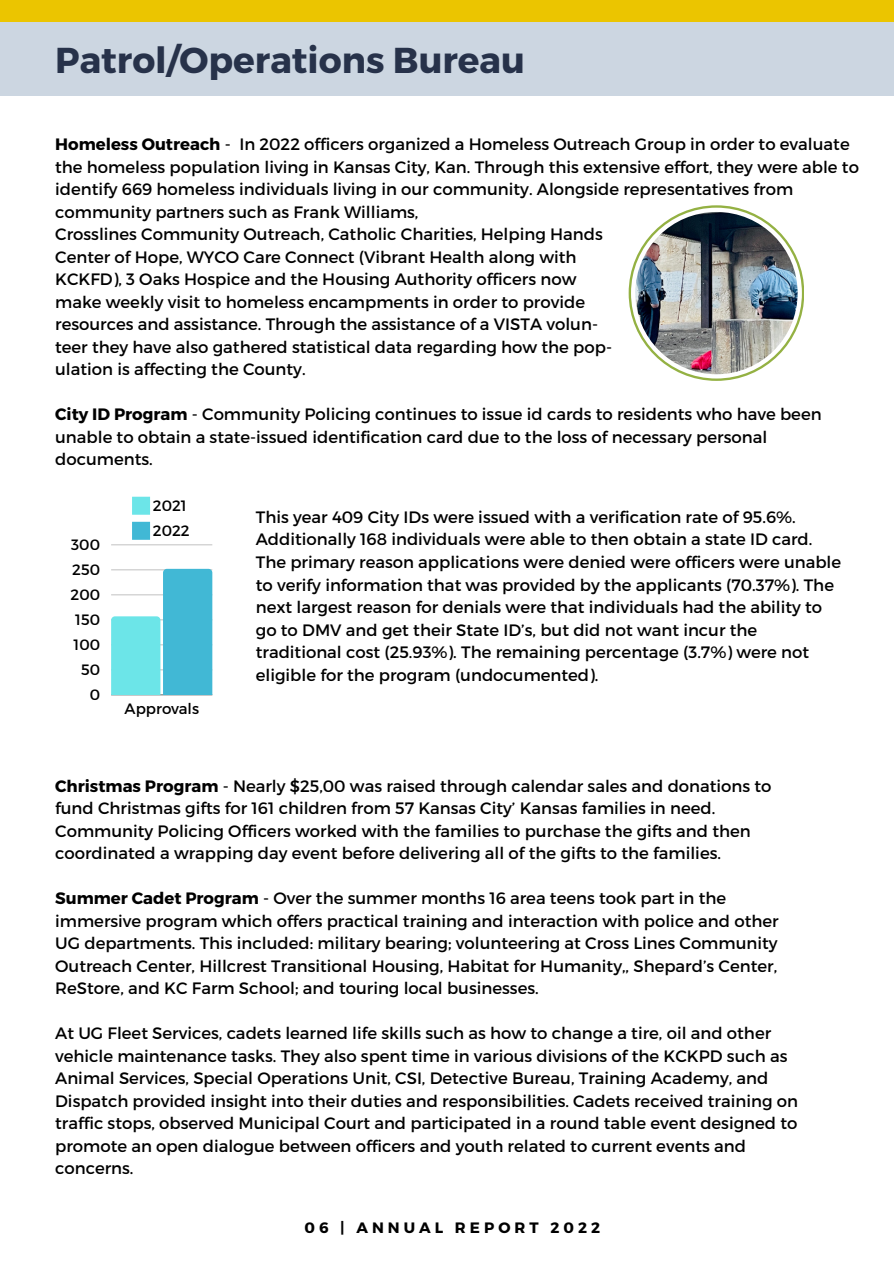
<style>
.page{position:relative;width:894px;height:1264px;background:#fff}
.page>*{position:absolute;margin:0;border:0;box-sizing:border-box;transform-origin:0 0}
.t1{font:700 36px "Montserrat";color:#27324a}
.t2{font:16.5px/22.5px "Montserrat";color:#000}
.t3{font:15px/25px "Montserrat";color:#000}
.t4{font:700 15px "Montserrat";letter-spacing:.27em;color:#000}
.s1{font-weight:700}
</style>
<div class="page">
<div style="left:0;top:0;width:893px;height:95px;background:#ebc500"></div>
<div style="left:0;top:22px;width:893px;height:73px;background:#ccd6e1"></div>
<svg style="left:628px;top:205px;width:176px;height:176px"></svg>
<svg style="left:630px;top:208px;width:171px;height:170px"></svg>
<img style="left:635px;top:212px;width:162px;height:162px;border-radius:50%">
<div style="left:132px;top:496px;width:18px;height:18px;background:#6ce5e8"></div>
<div style="left:132px;top:522px;width:18px;height:18px;background:#41b8d5"></div>
<hr style="left:111px;top:544px;width:101px;height:1px;background:#d5d5d5">
<svg style="left:111px;top:569px;width:101px;height:126px"></svg>
<p class="t1" style="left:55px;top:37px;width:471px">Patrol/Operations Bureau</p>
<p class="t2" style="left:55px;top:132px;width:805px"><span class="s1">Homeless Outreach</span> - In 2022 officers organized a Homeless Outreach Group in order to evaluate the homeless population living in Kansas City, Kan. Through this extensive effort, they were able to identify 669 homeless individuals living in our community. Alongside representatives from community partners such as Frank Williams,</p>
<p class="t2" style="left:55px;top:222px;width:549px">Crosslines Community Outreach, Catholic Charities, Helping Hands</p>
<p class="t2" style="left:55px;top:245px;width:523px">Center of Hope, WYCO Care Connect (Vibrant Health along with</p>
<p class="t2" style="left:55px;top:267px;width:522px">KCKFD), 3 Oaks Hospice and the Housing Authority officers now</p>
<p class="t2" style="left:55px;top:290px;width:531px">make weekly visit to homeless encampments in order to provide</p>
<p class="t2" style="left:55px;top:312px;width:544px">resources and assistance. Through the assistance of a VISTA volun-</p>
<p class="t2" style="left:55px;top:335px;width:558px">teer they have also gathered statistical data regarding how the pop-</p>
<p class="t2" style="left:55px;top:357px;width:252px">ulation is affecting the County.</p>
<p class="t2" style="left:55px;top:402px;width:767px"><span class="s1">City ID Program</span> - Community Policing continues to issue id cards to residents who have been unable to obtain a state-issued identification card due to the loss of necessary personal documents.</p>
<p class="t3" style="left:153px;top:492px;width:38px">2021<br>2022</p>
<p class="t2" style="left:256px;top:505px;width:586px">This year 409 City IDs were issued with a verification rate of 95.6%.<br>Additionally 168 individuals were able to then obtain a state ID card.<br>The primary reason applications were denied were officers were unable to verify information that was provided by the applicants (70.37%). The next largest reason for denials were that individuals had the ability to go to DMV and get their State ID’s, but did not want incur the traditional cost (25.93%). The remaining percentage (3.7%) were not eligible for the program (undocumented).</p>
<p class="t3" style="left:71px;top:531px;width:30px">300</p>
<p class="t3" style="left:72px;top:556px;width:29px">250</p>
<p class="t3" style="left:71px;top:581px;width:31px">200</p>
<p class="t3" style="left:75px;top:606px;width:26px">150</p>
<p class="t3" style="left:74px;top:631px;width:28px">100</p>
<p class="t3" style="left:81px;top:656px;width:21px">50</p>
<p class="t3" style="left:90px;top:681px;width:12px">0</p>
<p class="t3" style="left:125px;top:695px;width:76px">Approvals</p>
<p class="t2" style="left:55px;top:773px;width:717px"><span class="s1">Christmas Program</span> - Nearly $25,00 was raised through calendar sales and donations to fund Christmas gifts for 161 children from 57 Kansas City’ Kansas families in need.<br>Community Policing Officers worked with the families to purchase the gifts and then coordinated a wrapping day event before delivering all of the gifts to the families.</p>
<p class="t2" style="left:55px;top:886px;width:724px"><span class="s1">Summer Cadet Program</span> - Over the summer months 16 area teens took part in the immersive program which offers practical training and interaction with police and other UG departments. This included: military bearing; volunteering at Cross Lines Community Outreach Center, Hillcrest Transitional Housing, Habitat for Humanity,, Shepard’s Center, ReStore, and KC Farm School; and touring local businesses.</p>
<p class="t2" style="left:55px;top:1021px;width:744px">At UG Fleet Services, cadets learned life skills such as how to change a tire, oil and other vehicle maintenance tasks. They also spent time in various divisions of the KCKPD such as Animal Services, Special Operations Unit, CSI, Detective Bureau, Training Academy, and Dispatch provided insight into their duties and responsibilities. Cadets received training on traffic stops, observed Municipal Court and participated in a round table event designed to promote an open dialogue between officers and youth related to current events and concerns.</p>
<h2 class="t4" style="left:304px;top:1217px;width:297px">06 | ANNUAL REPORT 2022</h2>
</div>
